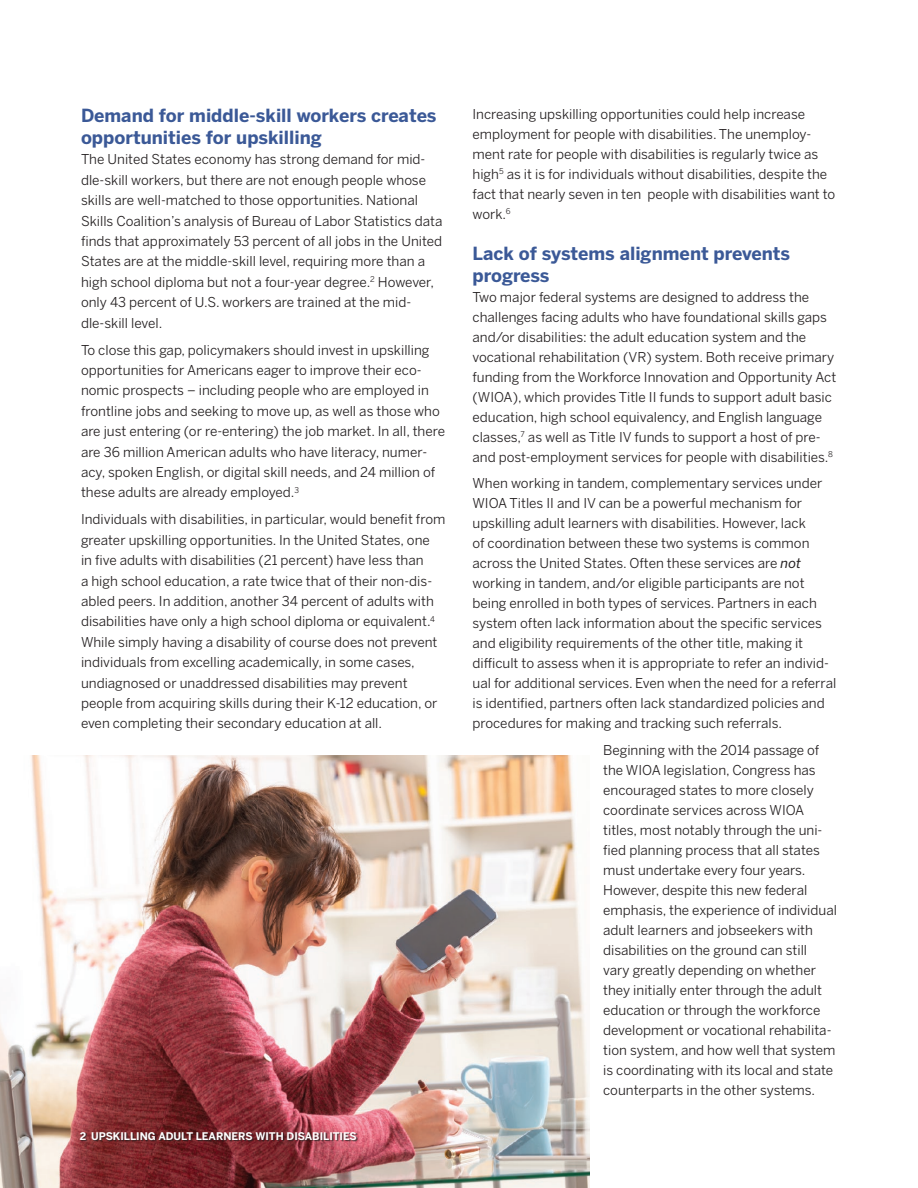
<style>
.page{position:relative;width:918px;height:1188px;background:#fff}
.page>*{position:absolute;margin:0;border:0;box-sizing:border-box;transform-origin:0 0}
.heading2{font:700 18px/21.9px "Benton Sans";color:#3b5997}
.body_text_FL{font:13.5px/20px "Benton Sans";color:#231f20}
.t1{font:700 10.5px "Benton Sans";color:#fff}
.s1{font-style:italic}
</style>
<div class="page">
<img style="left:0;top:756px;width:590px;height:432px">
<div style="left:80px;top:1133px;width:278px;height:9px;background:#231f20;opacity:.75"></div>
<p class="heading2" style="left:81px;top:105px;width:357px">Demand for middle-skill workers creates opportunities for upskilling</p>
<p class="body_text_FL" style="left:81px;top:149px;width:363px;line-height:20.4px">The United States economy has strong demand for mid&shy;dle-skill workers, but there are not enough people whose skills are well-matched to those opportunities. National Skills Coalition’s analysis of Bureau of Labor Statistics data finds that approximately 53 percent of all jobs in the United States are at the middle-skill level, requiring more than a high school diploma but not a four-year degree.<sup>2</sup> However, only 43 percent of U.S. workers are trained at the mid&shy;dle-skill level.</p>
<p class="body_text_FL" style="left:81px;top:340px;width:366px;line-height:20.4px">To close this gap, policymakers should invest in upskilling opportunities for Americans eager to improve their eco&shy;nomic prospects – including people who are employed in frontline jobs and seeking to move up, as well as those who are just entering (or re-entering) the job market. In all, there are 36 million American adults who have literacy, numer&shy;acy, spoken English, or digital skill needs, and 24 million of these adults are already employed.<sup>3</sup></p>
<p class="body_text_FL" style="left:81px;top:509px;width:366px;line-height:20.4px">Individuals with disabilities, in particular, would benefit from greater upskilling opportunities. In the United States, one<br>in five adults with disabilities (21 percent) have less than<br>a high school education, a rate twice that of their non-dis&shy;abled peers. In addition, another 34 percent of adults with disabilities have only a high school diploma or equivalent.<sup>4<br></sup>While simply having a disability of course does not prevent individuals from excelling academically, in some cases, undiagnosed or unaddressed disabilities may prevent people from acquiring skills during their K-12 education, or even completing their secondary education at all.</p>
<p class="t1" style="left:80px;top:1130px;width:278px">2 UPSKILLING ADULT LEARNERS WITH DISABILITIES</p>
<p class="body_text_FL" style="left:472px;top:104px;width:364px">Increasing upskilling opportunities could help increase employment for people with disabilities. The unemploy&shy;ment rate for people with disabilities is regularly twice as high<sup>5</sup> as it is for individuals without disabilities, despite the fact that nearly seven in ten people with disabilities want to work.<sup>6</sup></p>
<p class="heading2" style="left:472px;top:243px;width:319px;line-height:21.5px">Lack of systems alignment prevents progress</p>
<p class="body_text_FL" style="left:472px;top:287px;width:365px">Two major federal systems are designed to address the challenges facing adults who have foundational skills gaps and/or disabilities: the adult education system and the vocational rehabilitation (VR) system. Both receive primary funding from the Workforce Innovation and Opportunity Act (WIOA), which provides Title II funds to support adult basic education, high school equivalency, and English language classes,<sup>7</sup> as well as Title IV funds to support a host of pre&shy;and post-employment services for people with disabilities.<sup>8</sup></p>
<p class="body_text_FL" style="left:472px;top:474px;width:365px">When working in tandem, complementary services under WIOA Titles II and IV can be a powerful mechanism for upskilling adult learners with disabilities. However, lack<br>of coordination between these two systems is common across the United States. Often these services are <span class="s1">not </span>working in tandem, and/or eligible participants are not being enrolled in both types of services. Partners in each system often lack information about the specific services and eligibility requirements of the other title, making it difficult to assess when it is appropriate to refer an individ&shy;ual for additional services. Even when the need for a referral is identified, partners often lack standardized policies and procedures for making and tracking such referrals.</p>
<p class="body_text_FL" style="left:603px;top:740px;width:235px">Beginning with the 2014 passage of the WIOA legislation, Congress has encouraged states to more closely coordinate services across WIOA titles, most notably through the uni&shy;fied planning process that all states must undertake every four years.<br>However, despite this new federal emphasis, the experience of individual adult learners and jobseekers with disabilities on the ground can still vary greatly depending on whether they initially enter through the adult education or through the workforce development or vocational rehabilita&shy;tion system, and how well that system is coordinating with its local and state counterparts in the other systems.</p>
</div>
